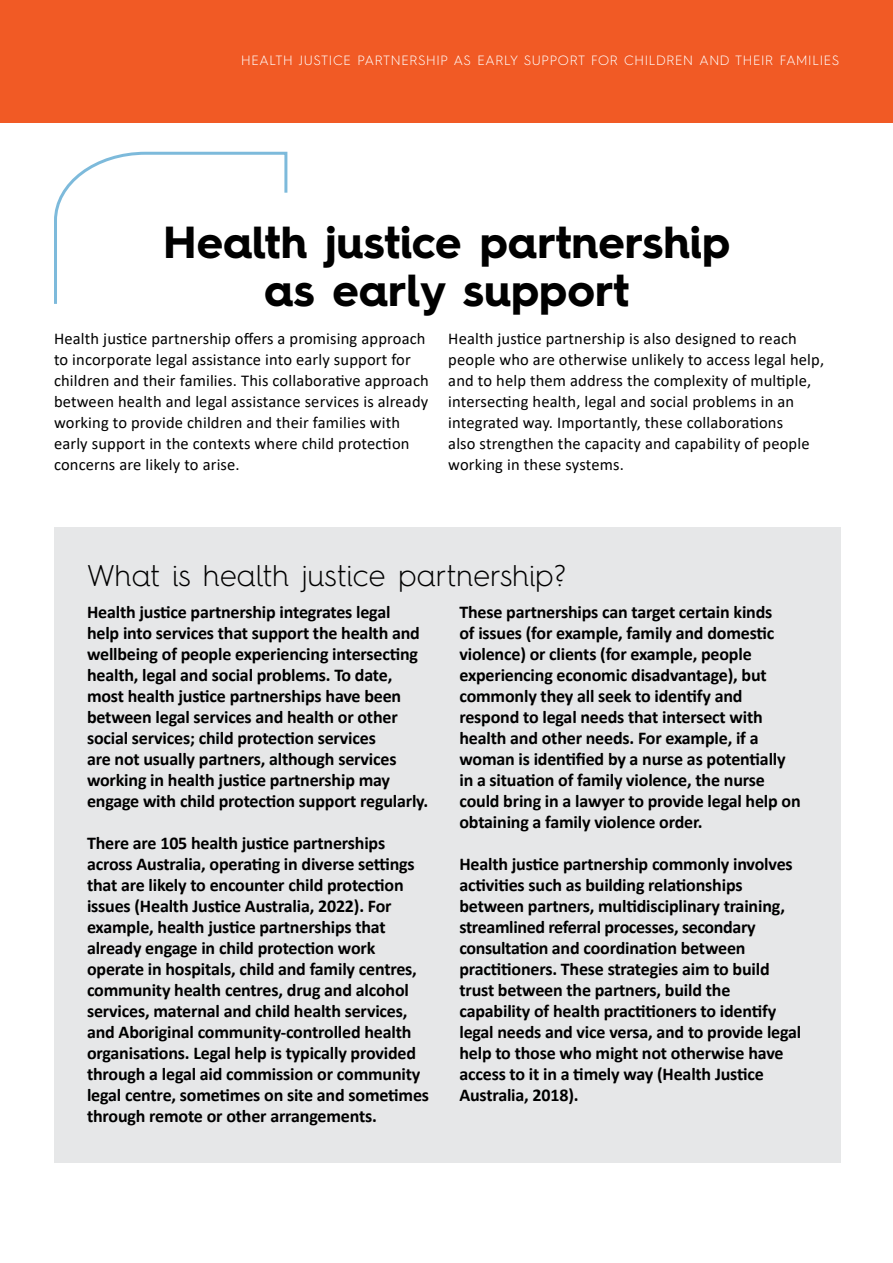
<style>
.page{position:relative;width:893px;height:1263px;background:#fff}
.page>*{position:absolute;margin:0;border:0;box-sizing:border-box;transform-origin:0 0}
.Heading_-_centred{font:700 45px/48px "Hurme Geometric Sans 4";color:#000;text-align:center}
.Subheading_-_breakout{font:300 30px "Hurme Geometric Sans 4";letter-spacing:.01em;color:#000}
.Body_copy_-_breakout{font:700 18px/21px "Calibri";letter-spacing:-.01em;color:#000}
.Body_copy{font:16.5px/21px "Calibri";letter-spacing:.01em;color:#000}
.t1{font:300 13.5px "Hurme Geometric Sans 4";letter-spacing:.05em;color:#fff}
</style>
<div class="page">
<div style="left:0;top:0;width:893px;height:122px;background:#f15a25"></div>
<div style="left:54px;top:527px;width:787px;height:636px;background:#e6e7e8"></div>
<svg style="left:54px;top:151px;width:234px;height:153px"></svg>
<p class="t1" style="left:241px;top:51px;width:599px">HEALTH JUSTICE PARTNERSHIP AS EARLY SUPPORT FOR CHILDREN AND THEIR FAMILIES</p>
<h2 class="Heading_-_centred" style="left:163px;top:217px;width:569px">Health justice partnership as early support</h2>
<p class="Body_copy" style="left:54px;top:327px;width:376px">Health justice partnership offers a promising approach to incorporate legal assistance into early support for children and their families. This collaborative approach between health and legal assistance services is already working to provide children and their families with early support in the contexts where child protection concerns are likely to arise.</p>
<p class="Body_copy" style="left:448px;top:327px;width:377px">Health justice partnership is also designed to reach people who are otherwise unlikely to access legal help, and to help them address the complexity of multiple, intersecting health, legal and social problems in an integrated way. Importantly, these collaborations<br>also strengthen the capacity and capability of people working in these systems.</p>
<h4 class="Subheading_-_breakout" style="left:87px;top:555px;width:480px">What is health justice partnership?</h4>
<p class="Body_copy_-_breakout" style="left:87px;top:601px;width:343px">Health justice partnership integrates legal<br>help into services that support the health and wellbeing of people experiencing intersecting health, legal and social problems. To date, most health justice partnerships have been between legal services and health or other social services; child protection services<br>are not usually partners, although services working in health justice partnership may engage with child protection support regularly.</p>
<p class="Body_copy_-_breakout" style="left:87px;top:832px;width:344px">There are 105 health justice partnerships across Australia, operating in diverse settings that are likely to encounter child protection issues (Health Justice Australia, 2022). For example, health justice partnerships that already engage in child protection work operate in hospitals, child and family centres, community health centres, drug and alcohol services, maternal and child health services, and Aboriginal community-controlled health organisations. Legal help is typically provided through a legal aid commission or community legal centre, sometimes on site and sometimes through remote or other arrangements.</p>
<p class="Body_copy_-_breakout" style="left:459px;top:601px;width:343px">These partnerships can target certain kinds<br>of issues (for example, family and domestic violence) or clients (for example, people experiencing economic disadvantage), but commonly they all seek to identify and respond to legal needs that intersect with health and other needs. For example, if a woman is identified by a nurse as potentially in a situation of family violence, the nurse could bring in a lawyer to provide legal help on obtaining a family violence order.</p>
<p class="Body_copy_-_breakout" style="left:459px;top:853px;width:343px">Health justice partnership commonly involves activities such as building relationships between partners, multidisciplinary training, streamlined referral processes, secondary consultation and coordination between practitioners. These strategies aim to build trust between the partners, build the capability of health practitioners to identify legal needs and vice versa, and to provide legal help to those who might not otherwise have access to it in a timely way (Health Justice Australia, 2018).</p>
</div>
